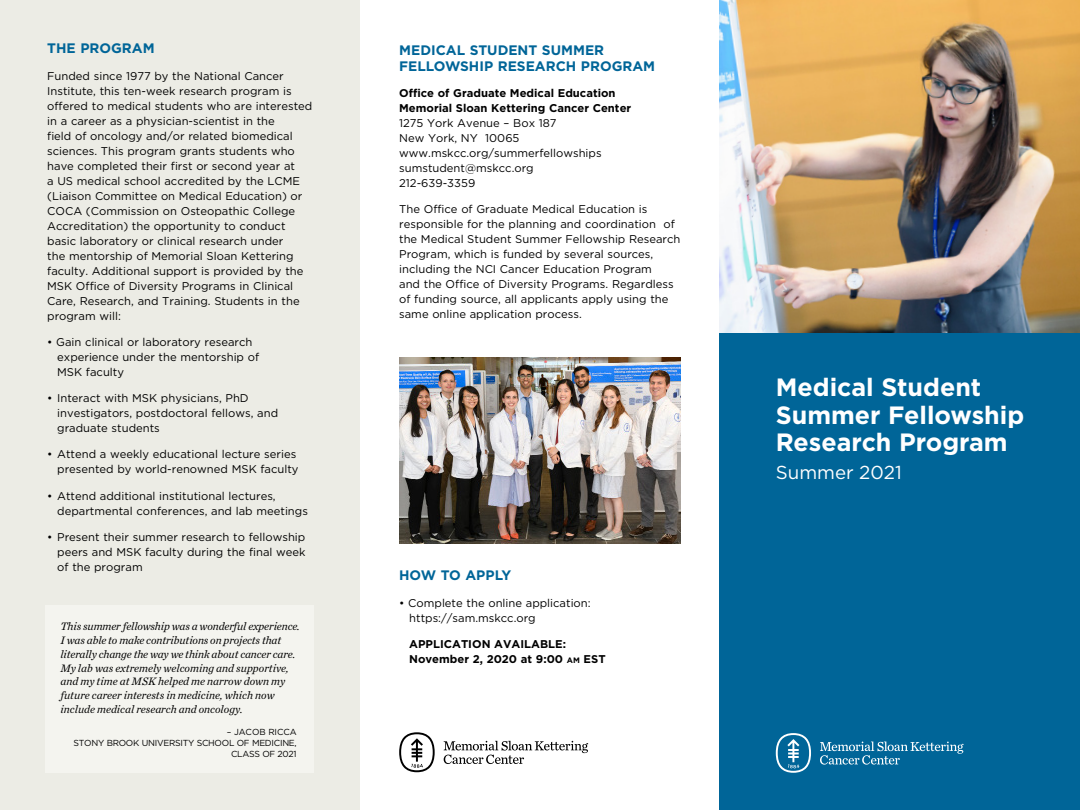
<style>
.page{position:relative;width:1080px;height:810px;background:#fff}
.page>*{position:absolute;margin:0;border:0;box-sizing:border-box;transform-origin:0 0}
.t1{font:700 25px/27.5px "Gotham";color:#fff}
.t2{font:18.75px "Gotham";color:#fff}
.t3{font:700 13.75px/16.2px "Gotham";color:#006598}
.t4{font:11.25px/15px "Gotham";color:#000}
.t5{font:italic 11.25px/13.8px "Chronicle Text G1";letter-spacing:-.01em;color:#000}
.t6{font:700 11.25px/15px "Gotham";color:#000}
.t7{font:8.75px/11.2px "Gotham";letter-spacing:-.03em;color:#000;text-align:right}
.s1{font-size:7.88px}
</style>
<div class="page">
<div style="left:0;top:0;width:360px;height:810px;background:#ecece5"></div>
<svg style="left:399px;top:732px;width:189px;height:40px"></svg>
<div style="left:719px;top:332px;width:361px;height:478px;background:#006598"></div>
<svg style="left:776px;top:733px;width:188px;height:40px"></svg>
<img style="left:719px;top:0;width:361px;height:332px">
<div style="left:46px;top:605px;width:268px;height:168px;background:#f4f4ef"></div>
<img style="left:399px;top:357px;width:282px;height:187px">
<p class="t3" style="left:47px;top:40px;width:109px">THE PROGRAM</p>
<p class="t4" style="left:47px;top:68px;width:267px">Funded since 1977 by the National Cancer Institute, this ten-week research program is offered to medical students who are interested in a career as a physician-scientist in the<br>field of oncology and/or related biomedical sciences. This program grants students who have completed their first or second year at<br>a US medical school accredited by the LCME (Liaison Committee on Medical Education) or COCA (Commission on Osteopathic College Accreditation) the opportunity to conduct basic laboratory or clinical research under<br>the mentorship of Memorial Sloan Kettering faculty. Additional support is provided by the MSK Office of Diversity Programs in Clinical Care, Research, and Training. Students in the program will:</p>
<p class="t4" style="left:57px;top:334px;width:203px;text-indent:-10px">• Gain clinical or laboratory research experience under the mentorship of<br>MSK faculty</p>
<p class="t4" style="left:57px;top:390px;width:222px;text-indent:-10px">• Interact with MSK physicians, PhD investigators, postdoctoral fellows, and graduate students</p>
<p class="t4" style="left:47px;top:447px;width:253px;text-align:right">• Attend a weekly educational lecture series presented by world-renowned MSK faculty</p>
<p class="t4" style="left:57px;top:488px;width:252px;text-indent:-10px">• Attend additional institutional lectures, departmental conferences, and lab meetings</p>
<p class="t4" style="left:57px;top:529px;width:250px;text-align:justify;text-indent:-10px">• Present their summer research to fellowship peers and MSK faculty during the final week of the program</p>
<p class="t5" style="left:60px;top:619px;width:241px">This summer fellowship was a wonderful experience.<br>I was able to make contributions on projects that literally change the way we think about cancer care.<br>My lab was extremely welcoming and supportive, and my time at MSK helped me narrow down my future career interests in medicine, which now include medical research and oncology.</p>
<p class="t7" style="left:73px;top:726px;width:225px">– JACOB RICCA<br>STONY BROOK UNIVERSITY SCHOOL OF MEDICINE,<br>CLASS OF 2021</p>
<p class="t3" style="left:399px;top:42px;width:258px">MEDICAL STUDENT SUMMER<br>FELLOWSHIP RESEARCH PROGRAM</p>
<p class="t6" style="left:399px;top:86px;width:234px">Office of Graduate Medical Education<br>Memorial Sloan Kettering Cancer Center</p>
<p class="t4" style="left:399px;top:116px;width:204px">1275 York Avenue – Box 187<br>New York, NY 10065 www.mskcc.org/summerfellowships sumstudent@mskcc.org<br>212-639-3359</p>
<p class="t4" style="left:399px;top:202px;width:283px">The Office of Graduate Medical Education is responsible for the planning and coordination of the Medical Student Summer Fellowship Research Program, which is funded by several sources, including the NCI Cancer Education Program<br>and the Office of Diversity Programs. Regardless of funding source, all applicants apply using the same online application process.</p>
<p class="t3" style="left:399px;top:567px;width:114px">HOW TO APPLY</p>
<p class="t4" style="left:409px;top:595px;width:183px;text-indent:-10px">• Complete the online application: https://sam.mskcc.org</p>
<p class="t6" style="left:409px;top:636px;width:198px">APPLICATION AVAILABLE:<br>November 2, 2020 at 9:00 <span class="s1">am</span> EST</p>
<h1 class="t1" style="left:776px;top:373px;width:250px">Medical Student<br>Summer Fellowship<br>Research Program</h1>
<h2 class="t2" style="left:776px;top:461px;width:127px">Summer 2021</h2>
</div>
